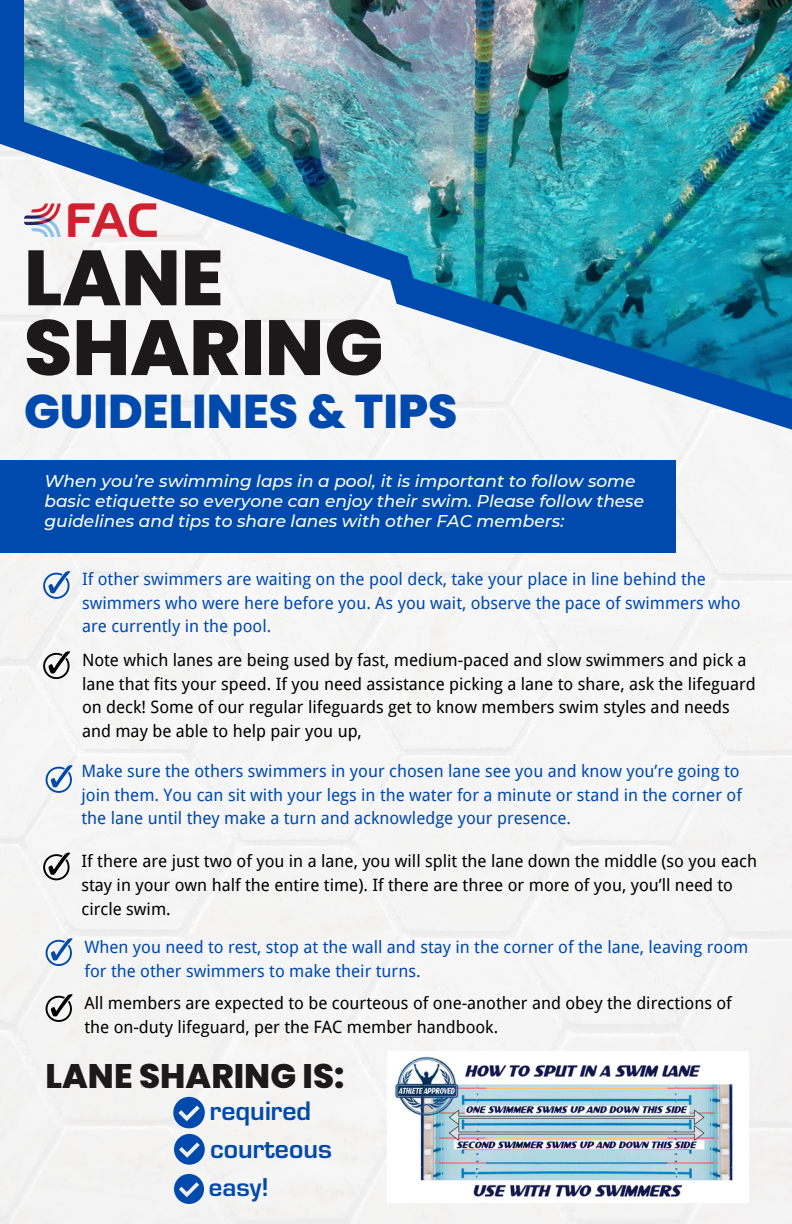
<style>
.page{position:relative;width:792px;height:1224px;background:#fff}
.page>*{position:absolute;margin:0;border:0;box-sizing:border-box;transform-origin:0 0}
.t1{font:800 78px/69.8px "Poppins";color:#1b1919}
.t2{font:800 47.4px "Poppins";color:#004aad}
.t3{font:800 34.1px "Poppins";color:#1b1919}
.t4{font:600 24.8px "Eurostile";color:#004aad}
.t5{font:600 24.7px "Eurostile";color:#004aad}
.t6{font:600 23.8px "Eurostile";color:#004aad}
.t7{font:17px/23.7px "Droid Sans";color:#000}
.t8{font:17px/23.7px "Droid Sans";color:#004aad}
.t9{font:italic 500 17px/20px "Montserrat";color:#fff}
</style>
<div class="page">
<div style="left:0;top:431px;width:792px;height:793px;background:#f5f5f5"></div>
<svg style="left:43px;top:651px;width:27px;height:28px"></svg>
<svg style="left:46px;top:765px;width:27px;height:28px"></svg>
<svg style="left:43px;top:853px;width:27px;height:27px"></svg>
<svg style="left:0;top:0;width:792px;height:431px;fill:#f6f6f6"></svg>
<img style="left:24px;top:0;width:768px;height:401px">
<div style="left:0;top:460px;width:676px;height:92px;background:#004aad"></div>
<img style="left:24px;top:203px;width:132px;height:33px">
<svg style="left:46px;top:938px;width:27px;height:28px"></svg>
<svg style="left:43px;top:571px;width:27px;height:28px"></svg>
<svg style="left:46px;top:994px;width:27px;height:28px"></svg>
<div style="left:173px;top:1097px;width:32px;height:31px;background:#004aad;border-radius:50%"></div>
<svg style="left:178px;top:1106px;width:22px;height:15px"></svg>
<div style="left:174px;top:1134px;width:31px;height:31px;background:#004aad;border-radius:50%"></div>
<svg style="left:179px;top:1142px;width:21px;height:16px"></svg>
<div style="left:174px;top:1174px;width:30px;height:30px;background:#004aad;border-radius:50%"></div>
<svg style="left:179px;top:1182px;width:20px;height:15px"></svg>
<img style="left:387px;top:1052px;width:362px;height:150px">
<h1 class="t1" style="left:24px;top:243px;width:361px">LANE<br>SHARING</h1>
<h2 class="t2" style="left:24px;top:379px;width:435px">GUIDELINES &amp; TIPS</h2>
<p class="t9" style="left:44px;top:471px;width:601px">When you’re swimming laps in a pool, it is important to follow some basic etiquette so everyone can enjoy their swim. Please follow these guidelines and tips to share lanes with other FAC members:</p>
<p class="t8" style="left:82px;top:567px;width:660px">If other swimmers are waiting on the pool deck, take your place in line behind the swimmers who were here before you. As you wait, observe the pace of swimmers who are currently in the pool.</p>
<p class="t7" style="left:82px;top:648px;width:675px">Note which lanes are being used by fast, medium-paced and slow swimmers and pick a lane that fits your speed. If you need assistance picking a lane to share, ask the lifeguard on deck! Some of our regular lifeguards get to know members swim styles and needs and may be able to help pair you up,</p>
<p class="t8" style="left:81px;top:759px;width:662px">Make sure the others swimmers in your chosen lane see you and know you’re going to join them. You can sit with your legs in the water for a minute or stand in the corner of the lane until they make a turn and acknowledge your presence.</p>
<p class="t7" style="left:81px;top:850px;width:677px">If there are just two of you in a lane, you will split the lane down the middle (so you each stay in your own half the entire time). If there are three or more of you, you’ll need to circle swim.</p>
<p class="t8" style="left:84px;top:935px;width:666px">When you need to rest, stop at the wall and stay in the corner of the lane, leaving room for the other swimmers to make their turns.</p>
<p class="t7" style="left:84px;top:991px;width:649px">All members are expected to be courteous of one-another and obey the directions of the on-duty lifeguard, per the FAC member handbook.</p>
<h3 class="t3" style="left:46px;top:1052px;width:300px">LANE SHARING IS:</h3>
<h3 class="t4" style="left:210px;top:1095px;width:103px">required</h3>
<h3 class="t5" style="left:210px;top:1133px;width:123px">courteous</h3>
<h3 class="t6" style="left:209px;top:1172px;width:61px">easy!</h3>
</div>
